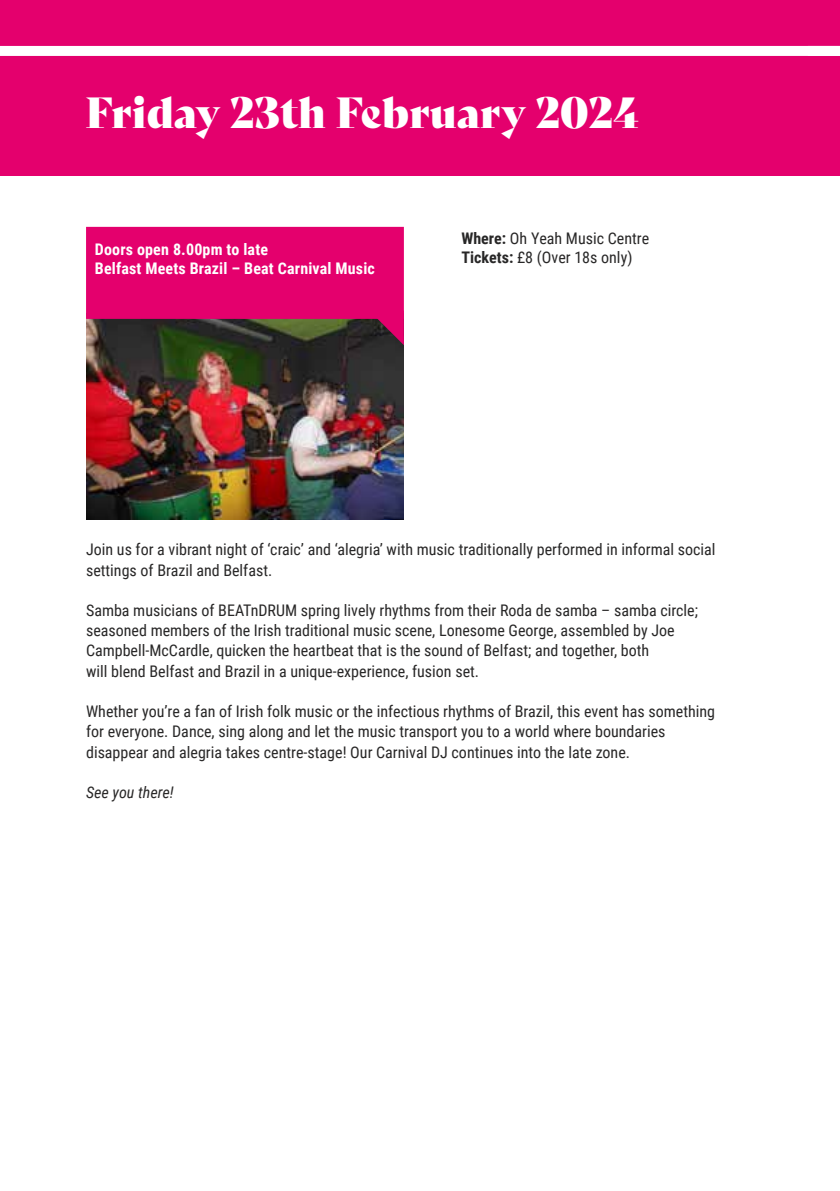
<style>
.page{position:relative;width:840px;height:1191px;background:#fff}
.page>*{position:absolute;margin:0;border:0;box-sizing:border-box;transform-origin:0 0}
.t1{font:42.4px "Bely Display";color:#fff}
.t2{font:16px/20.2px "Roboto Condensed";color:#282727}
.t3{font:700 16px/18.8px "Roboto Condensed";letter-spacing:.01em;color:#fff}
.t4{font:italic 16px "Roboto Condensed";color:#282727}
.s1{font-weight:700}
</style>
<div class="page">
<div style="left:0;top:0;width:839px;height:176px;background:#e4006d"></div>
<div style="left:0;top:46px;width:839px;height:10px;background:#fff"></div>
<img style="left:86px;top:319px;width:317px;height:200px">
<svg style="left:369px;top:319px;width:34px;height:26px"></svg>
<div style="left:86px;top:227px;width:317px;height:92px;background:#e4006d"></div>
<h1 class="t1" style="left:85px;top:96px;width:555px">Friday 23th February 2024</h1>
<p class="t3" style="left:95px;top:241px;width:281px">Doors open 8.00pm to late<br>Belfast Meets Brazil – Beat Carnival Music</p>
<p class="t2" style="left:461px;top:228px;width:189px;line-height:19.2px"><span class="s1">Where:</span> Oh Yeah Music Centre<br><span class="s1">Tickets:</span> £8 (Over 18s only)</p>
<p class="t2" style="left:86px;top:541px;width:630px">Join us for a vibrant night of ‘craic’ and ‘alegria’ with music traditionally performed in informal social settings of Brazil and Belfast.</p>
<p class="t2" style="left:86px;top:599px;width:613px">Samba musicians of BEATnDRUM spring lively rhythms from their Roda de samba – samba circle; seasoned members of the Irish traditional music scene, Lonesome George, assembled by Joe Campbell-McCardle, quicken the heartbeat that is the sound of Belfast; and together, both<br>will blend Belfast and Brazil in a unique-experience, fusion set.</p>
<p class="t2" style="left:86px;top:702px;width:630px">Whether you’re a fan of Irish folk music or the infectious rhythms of Brazil, this event has something for everyone. Dance, sing along and let the music transport you to a world where boundaries disappear and alegria takes centre-stage! Our Carnival DJ continues into the late zone.</p>
<p class="t4" style="left:86px;top:785px;width:89px">See you there!</p>
</div>
